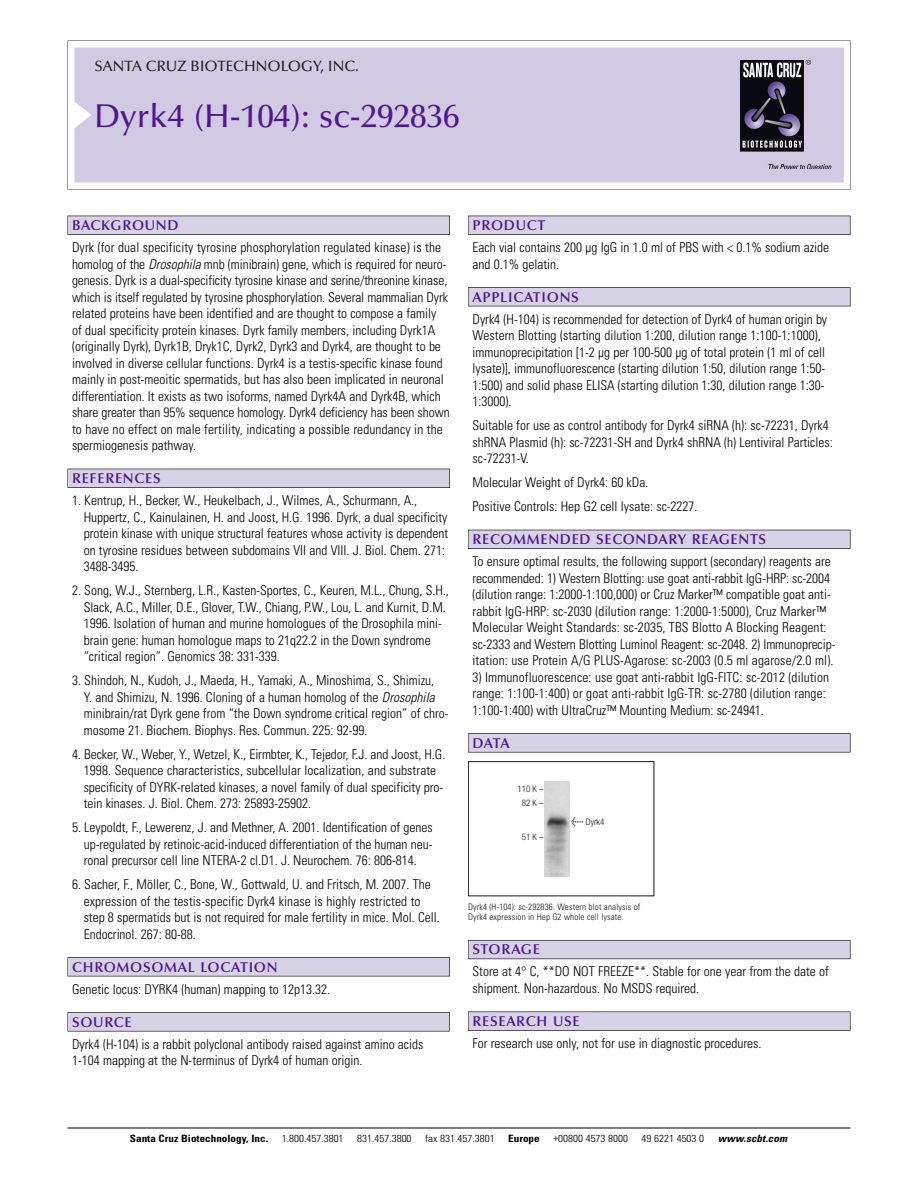
<style>
.page{position:relative;width:918px;height:1188px;background:#fff}
.page>*{position:absolute;margin:0;border:0;box-sizing:border-box;transform-origin:0 0}
.t1{font:500 33px "Optima";color:#511695}
.t2{font:500 15px "Optima";color:#231f20}
.t3{font:600 14.25px "Optima";letter-spacing:.05em;color:#511695}
.t4{font:300 condensed 13.5px/16.5px "Univers";color:#000}
.t5{font:300 condensed 10.2px "Univers";color:#000;scale:1.1 1}
.t6{font:700 condensed 10.2px "Univers";color:#000;scale:1.1 1}
.t7{font:italic 700 condensed 10.2px "Univers";letter-spacing:.005em;color:#000;scale:1.1 1}
.t8{font:9px/10.5px "Univers Condensed Light+TEJDVM";letter-spacing:.015em;color:#191919}
.t9{font:9px/13.5px "Helvetica Neue Light Cond+COHOBC";color:#191919;text-align:center}
.s1{font-style:italic}
.s2{font-family:"Meta Plus Book Roman+OVFCNA";font-size:10.5px}
</style>
<div class="page">
<svg style="left:68px;top:40px;width:783px;height:149px"></svg>
<div style="left:74px;top:47px;width:770px;height:135px;background:#d1cae3"></div>
<img style="left:741px;top:60px;width:90px;height:108px">
<div style="left:68px;top:216px;width:382px;height:19px;background:#525155"></div>
<div style="left:68px;top:216px;width:381px;height:18px;background:#d7d3e7"></div>
<div style="left:68px;top:469px;width:382px;height:19px;background:#515055"></div>
<div style="left:68px;top:469px;width:381px;height:18px;background:#d7d3e7"></div>
<div style="left:68px;top:957px;width:382px;height:19px;background:#545357"></div>
<div style="left:68px;top:958px;width:381px;height:18px;background:#d7d3e7"></div>
<div style="left:68px;top:1012px;width:382px;height:19px;background:#575759"></div>
<div style="left:68px;top:1013px;width:381px;height:18px;background:#d7d3e7"></div>
<div style="left:468px;top:216px;width:382px;height:19px;background:#525155"></div>
<div style="left:468px;top:216px;width:382px;height:18px;background:#d7d3e7"></div>
<div style="left:468px;top:287px;width:382px;height:19px;background:#525155"></div>
<div style="left:468px;top:288px;width:382px;height:18px;background:#d7d3e7"></div>
<div style="left:468px;top:530px;width:382px;height:19px;background:#525158"></div>
<div style="left:468px;top:530px;width:382px;height:18px;background:#d7d3e7"></div>
<div style="left:468px;top:733px;width:382px;height:19px;background:#575759"></div>
<div style="left:468px;top:734px;width:382px;height:18px;background:#d7d3e7"></div>
<div style="left:468px;top:940px;width:382px;height:19px;background:#5b5961"></div>
<div style="left:468px;top:941px;width:382px;height:18px;background:#d7d3e7"></div>
<div style="left:468px;top:1012px;width:382px;height:19px;background:#575759"></div>
<div style="left:468px;top:1012px;width:382px;height:18px;background:#d7d3e7"></div>
<hr style="left:68px;top:1128px;width:782px;height:1px;background:#000">
<div style="left:468px;top:761px;width:186px;height:135px;border:1px solid #191919"></div>
<img style="left:545px;top:781px;width:24px;height:95px">
<p class="t2" style="left:94px;top:61px;width:266px">SANTA CRUZ BIOTECHNOLOGY, INC.</p>
<h1 class="t1" style="left:94px;top:103px;width:367px">Dyrk4 (H-104): sc-292836</h1>
<p class="t3" style="left:72px;top:219px;width:108px">BACKGROUND</p>
<p class="t4" style="left:72px;top:240px;width:379px">Dyrk (for dual specificity tyrosine phosphorylation regulated kinase) is the homolog of the <span class="s1">Drosophila</span> mnb (minibrain) gene, which is required for neuro&shy;genesis. Dyrk is a dual-specificity tyrosine kinase and serine/threonine kinase, which is itself regulated by tyrosine phosphorylation. Several mammalian Dyrk related proteins have been identified and are thought to compose a family<br>of dual specificity protein kinases. Dyrk family members, including Dyrk1A (originally Dyrk), Dyrk1B, Dryk1C, Dyrk2, Dyrk3 and Dyrk4, are thought to be involved in diverse cellular functions. Dyrk4 is a testis-specific kinase found mainly in post-meoitic spermatids, but has also been implicated in neuronal differentiation. It exists as two isoforms, named Dyrk4A and Dyrk4B, which share greater than 95% sequence homology. Dyrk4 deficiency has been shown to have no effect on male fertility, indicating a possible redundancy in the spermiogenesis pathway.</p>
<p class="t3" style="left:72px;top:473px;width:90px">REFERENCES</p>
<p class="t4" style="left:84px;top:493px;width:366px;text-indent:-12px">1. Kentrup, H., Becker, W., Heukelbach, J., Wilmes, A., Schurmann, A., Huppertz, C., Kainulainen, H. and Joost, H.G. 1996. Dyrk, a dual specificity protein kinase with unique structural features whose activity is dependent on tyrosine residues between subdomains VII and VIII. J. Biol. Chem. 271:<br>3488-3495.</p>
<p class="t4" style="left:84px;top:583px;width:367px;text-indent:-12px">2. Song, W.J., Sternberg, L.R., Kasten-Sportes, C., Keuren, M.L., Chung, S.H., Slack, A.C., Miller, D.E., Glover, T.W., Chiang, P.W., Lou, L. and Kurnit, D.M.<br>1996. Isolation of human and murine homologues of the Drosophila mini&shy;brain gene: human homologue maps to 21q22.2 in the Down syndrome “critical region”. Genomics 38: 331-339.</p>
<p class="t4" style="left:84px;top:673px;width:366px;text-indent:-12px">3. Shindoh, N., Kudoh, J., Maeda, H., Yamaki, A., Minoshima, S., Shimizu,<br>Y. and Shimizu, N. 1996. Cloning of a human homolog of the <span class="s1">Drosophila </span>minibrain/rat Dyrk gene from “the Down syndrome critical region” of chro&shy;mosome 21. Biochem. Biophys. Res. Commun. 225: 92-99.</p>
<p class="t4" style="left:84px;top:747px;width:363px;text-indent:-12px">4. Becker, W., Weber, Y., Wetzel, K., Eirmbter, K., Tejedor, F.J. and Joost, H.G.<br>1998. Sequence characteristics, subcellular localization, and substrate specificity of DYRK-related kinases, a novel family of dual specificity pro&shy;tein kinases. J. Biol. Chem. 273: 25893-25902.</p>
<p class="t4" style="left:84px;top:820px;width:350px;text-align:justify;text-indent:-12px">5. Leypoldt, F., Lewerenz, J. and Methner, A. 2001. Identification of genes up-regulated by retinoic-acid-induced differentiation of the human neu&shy;ronal precursor cell line NTERA-2 cl.D1. J. Neurochem. 76: 806-814.</p>
<p class="t4" style="left:84px;top:877px;width:358px;text-indent:-12px">6. Sacher, F., Möller, C., Bone, W., Gottwald, U. and Fritsch, M. 2007. The expression of the testis-specific Dyrk4 kinase is highly restricted to step 8 spermatids but is not required for male fertility in mice. Mol. Cell.<br>Endocrinol. 267: 80-88.</p>
<p class="t3" style="left:72px;top:961px;width:207px">CHROMOSOMAL LOCATION</p>
<p class="t4" style="left:72px;top:982px;width:260px">Genetic locus: DYRK4 (human) mapping to 12p13.32.</p>
<p class="t3" style="left:72px;top:1016px;width:61px">SOURCE</p>
<p class="t4" style="left:72px;top:1037px;width:353px">Dyrk4 (H-104) is a rabbit polyclonal antibody raised against amino acids<br>1-104 mapping at the N-terminus of Dyrk4 of human origin.</p>
<p class="t3" style="left:473px;top:219px;width:74px">PRODUCT</p>
<p class="t4" style="left:473px;top:240px;width:358px">Each vial contains 200 µg IgG in 1.0 ml of PBS with &lt; 0.1% sodium azide and 0.1% gelatin.</p>
<p class="t3" style="left:473px;top:291px;width:108px">APPLICATIONS</p>
<p class="t4" style="left:473px;top:312px;width:356px">Dyrk4 (H-104) is recommended for detection of Dyrk4 of human origin by Western Blotting (starting dilution 1:200, dilution range 1:100-1:1000), immunoprecipitation [1-2 µg per 100-500 µg of total protein (1 ml of cell lysate)], immunofluorescence (starting dilution 1:50, dilution range 1:50- 1:500) and solid phase ELISA (starting dilution 1:30, dilution range 1:30- 1:3000).</p>
<p class="t4" style="left:473px;top:418px;width:362px">Suitable for use as control antibody for Dyrk4 siRNA (h): sc-72231, Dyrk4 shRNA Plasmid (h): sc-72231-SH and Dyrk4 shRNA (h) Lentiviral Particles: sc-72231-V.</p>
<p class="t4" style="left:473px;top:472px;width:227px;line-height:24px">Molecular Weight of Dyrk4: 60 kDa.<br>Positive Controls: Hep G2 cell lysate: sc-2227.</p>
<p class="t3" style="left:473px;top:534px;width:295px">RECOMMENDED SECONDARY REAGENTS</p>
<p class="t4" style="left:473px;top:554px;width:364px">To ensure optimal results, the following support (secondary) reagents are recommended: 1) Western Blotting: use goat anti-rabbit IgG-HRP: sc-2004 (dilution range: 1:2000-1:100,000) or Cruz Marker™ compatible goat anti&shy;rabbit IgG-HRP: sc-2030 (dilution range: 1:2000-1:5000), Cruz Marker™ Molecular Weight Standards: sc-2035, TBS Blotto A Blocking Reagent: sc-2333 and Western Blotting Luminol Reagent: sc-2048. 2) Immunoprecip&shy;itation: use Protein A/G PLUS-Agarose: sc-2003 (0.5 ml agarose/2.0 ml).</p>
<p class="t4" style="left:473px;top:670px;width:358px">3) Immunofluorescence: use goat anti-rabbit IgG-FITC: sc-2012 (dilution range: 1:100-1:400) or goat anti-rabbit IgG-TR: sc-2780 (dilution range:<br>1:100-1:400) with UltraCruz™ Mounting Medium: sc-24941.</p>
<p class="t3" style="left:473px;top:737px;width:39px">DATA</p>
<p class="t9" style="left:517px;top:783px;width:28px">110 K –<br>82K–</p>
<p class="t9" style="left:522px;top:831px;width:23px">51K–</p>
<p class="t9" style="left:571px;top:816px;width:35px"><span class="s2">&lt;</span> Dyrk4</p>
<p class="t8" style="left:468px;top:902px;width:174px">Dyrk4 (H-104): sc-292836. Western blot analysis of<br>Dyrk4 expression in Hep G2 whole cell lysate.</p>
<p class="t3" style="left:473px;top:944px;width:69px">STORAGE</p>
<p class="t4" style="left:473px;top:965px;width:358px">Store at 4° C, **DO NOT FREEZE**. Stable for one year from the date of shipment. Non-hazardous. No MSDS required.</p>
<p class="t3" style="left:473px;top:1015px;width:109px">RESEARCH USE</p>
<p class="t4" style="left:473px;top:1036px;width:290px">For research use only, not for use in diagnostic procedures.</p>
<p class="t6" style="left:130px;top:1135px;width:127px">Santa Cruz Biotechnology, Inc.</p>
<p class="t5" style="left:282px;top:1135px;width:58px">1.800.457.3801</p>
<p class="t5" style="left:357px;top:1135px;width:51px">831.457.3800</p>
<p class="t5" style="left:425px;top:1135px;width:65px">fax 831.457.3801</p>
<p class="t6" style="left:508px;top:1135px;width:30px">Europe</p>
<p class="t5" style="left:553px;top:1135px;width:69px">+00800 4573 8000</p>
<p class="t5" style="left:642px;top:1135px;width:58px">49 6221 4503 0</p>
<p class="t7" style="left:718px;top:1135px;width:64px">www.scbt.com</p>
</div>
